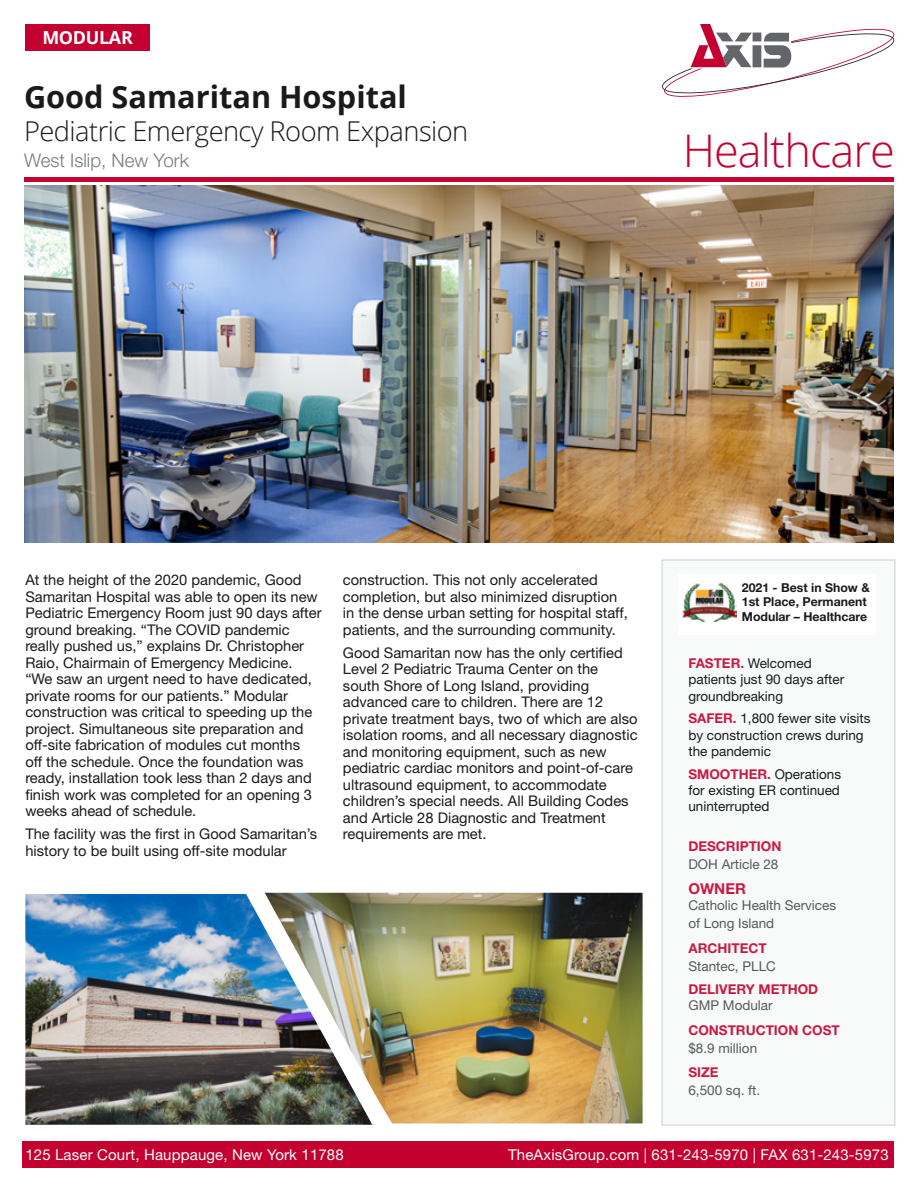
<style>
.page{position:relative;width:918px;height:1188px;background:#fff}
.page>*{position:absolute;margin:0;border:0;box-sizing:border-box;transform-origin:0 0}
.t1{font:300 45px "Open Sans";letter-spacing:-.02em;color:#c3002f}
.t2{font:700 30.75px "Open Sans";color:#1a1a1a}
.t3{font:300 27.3px "Open Sans";letter-spacing:-.02em;color:#1a1a1a}
.t4{font:300 18.75px "Helvetica Neue LT Std";color:#7b7b7b}
.t5{font:700 18px "Open Sans";letter-spacing:-.02em;color:#fff}
.t6{font:15px "Helvetica Neue LT Std";letter-spacing:.01em;color:#fff}
.t7{font:700 15px "Helvetica Neue LT Std";color:#c91a44}
.t8{font:14.7px/16.5px "Helvetica Neue LT Std";color:#1a1a1a}
.t9{font:13.5px/16.2px "Helvetica Neue LT Std";color:#1a1a1a}
.t10{font:13.5px/18px "Helvetica Neue LT Std";color:#595959}
.t11{font:700 13.5px "Helvetica Neue LT Std";color:#c91a44}
.t12{font:700 12.3px/14.9px "Helvetica Neue LT Std";color:#1a1a1a}
.s1{font-weight:700;color:#c91a44}
</style>
<div class="page">
<div style="left:662px;top:559px;width:233px;height:567px;background:#f8f9f9;border:1px solid #d1d3d4"></div>
<div style="left:25px;top:24px;width:125px;height:27px;background:#c3002f"></div>
<div style="left:22px;top:1141px;width:872px;height:27px;background:#c3002f"></div>
<svg style="left:662px;top:24px;width:233px;height:73px"></svg>
<div style="left:753px;top:33px;width:8px;height:8px;background:#646569"></div>
<div style="left:753px;top:45px;width:8px;height:22px;background:#646569"></div>
<img style="left:24px;top:185px;width:870px;height:358px">
<img style="left:25px;top:894px;width:219px;height:231px">
<img style="left:391px;top:893px;width:252px;height:230px">
<img style="left:244px;top:892px;width:147px;height:233px">
<div style="left:24px;top:177px;width:870px;height:5px;background:#c3002f"></div>
<div style="left:679px;top:575px;width:197px;height:60px;background:#fff"></div>
<img style="left:682px;top:583px;width:54px;height:39px">
<p class="t5" style="left:42px;top:25px;width:92px">MODULAR</p>
<h2 class="t2" style="left:24px;top:76px;width:384px">Good Samaritan Hospital</h2>
<h3 class="t3" style="left:24px;top:113px;width:446px">Pediatric Emergency Room Expansion</h3>
<p class="t4" style="left:24px;top:149px;width:167px">West Islip, New York</p>
<h1 class="t1" style="left:683px;top:120px;width:214px">Healthcare</h1>
<p class="t8" style="left:25px;top:572px;width:298px">At the height of the 2020 pandemic, Good Samaritan Hospital was able to open its new Pediatric Emergency Room just 90 days after ground breaking. “The COVID pandemic really pushed us,” explains Dr. Christopher Raio, Chairmain of Emergency Medicine. “We saw an urgent need to have dedicated, private rooms for our patients.” Modular construction was critical to speeding up the project. Simultaneous site preparation and off-site fabrication of modules cut months<br>off the schedule. Once the foundation was ready, installation took less than 2 days and finish work was completed for an opening 3 weeks ahead of schedule.</p>
<p class="t8" style="left:25px;top:826px;width:293px">The facility was the first in Good Samaritan’s history to be built using off-site modular</p>
<p class="t8" style="left:343px;top:571px;width:286px">construction. This not only accelerated completion, but also minimized disruption in the dense urban setting for hospital staff, patients, and the surrounding community.</p>
<p class="t8" style="left:343px;top:644px;width:296px">Good Samaritan now has the only certified Level 2 Pediatric Trauma Center on the south Shore of Long Island, providing advanced care to children. There are 12 private treatment bays, two of which are also isolation rooms, and all necessary diagnostic and monitoring equipment, such as new pediatric cardiac monitors and point-of-care ultrasound equipment, to accommodate children’s special needs. All Building Codes and Article 28 Diagnostic and Treatment requirements are met.</p>
<p class="t12" style="left:742px;top:580px;width:130px">2021 - Best in Show &amp;<br>1st Place, Permanent<br>Modular – Healthcare</p>
<p class="t9" style="left:688px;top:655px;width:157px"><span class="s1">FASTER.</span> Welcomed patients just 90 days after groundbreaking</p>
<p class="t9" style="left:688px;top:710px;width:184px"><span class="s1">SAFER.</span> 1,800 fewer site visits by construction crews during the pandemic</p>
<p class="t9" style="left:688px;top:766px;width:154px;text-align:justify"><span class="s1">SMOOTHER.</span> Operations for existing ER continued uninterrupted</p>
<p class="t11" style="left:688px;top:838px;width:94px">DESCRIPTION</p>
<p class="t10" style="left:688px;top:855px;width:92px">DOH Article 28</p>
<p class="t7" style="left:688px;top:879px;width:59px">OWNER</p>
<p class="t10" style="left:688px;top:896px;width:149px">Catholic Health Services of Long Island</p>
<p class="t11" style="left:688px;top:940px;width:80px">ARCHITECT</p>
<p class="t10" style="left:688px;top:957px;width:89px">Stantec, PLLC</p>
<p class="t11" style="left:688px;top:981px;width:131px">DELIVERY METHOD</p>
<p class="t10" style="left:688px;top:996px;width:86px">GMP Modular</p>
<p class="t11" style="left:688px;top:1022px;width:153px">CONSTRUCTION COST</p>
<p class="t10" style="left:688px;top:1039px;width:70px">$8.9 million</p>
<p class="t11" style="left:688px;top:1064px;width:32px">SIZE</p>
<p class="t10" style="left:688px;top:1081px;width:73px">6,500 sq. ft.</p>
<p class="t6" style="left:25px;top:1146px;width:320px">125 Laser Court, Hauppauge, New York 11788</p>
<p class="t6" style="left:508px;top:1146px;width:382px">TheAxisGroup.com | 631-243-5970 | FAX 631-243-5973</p>
</div>
